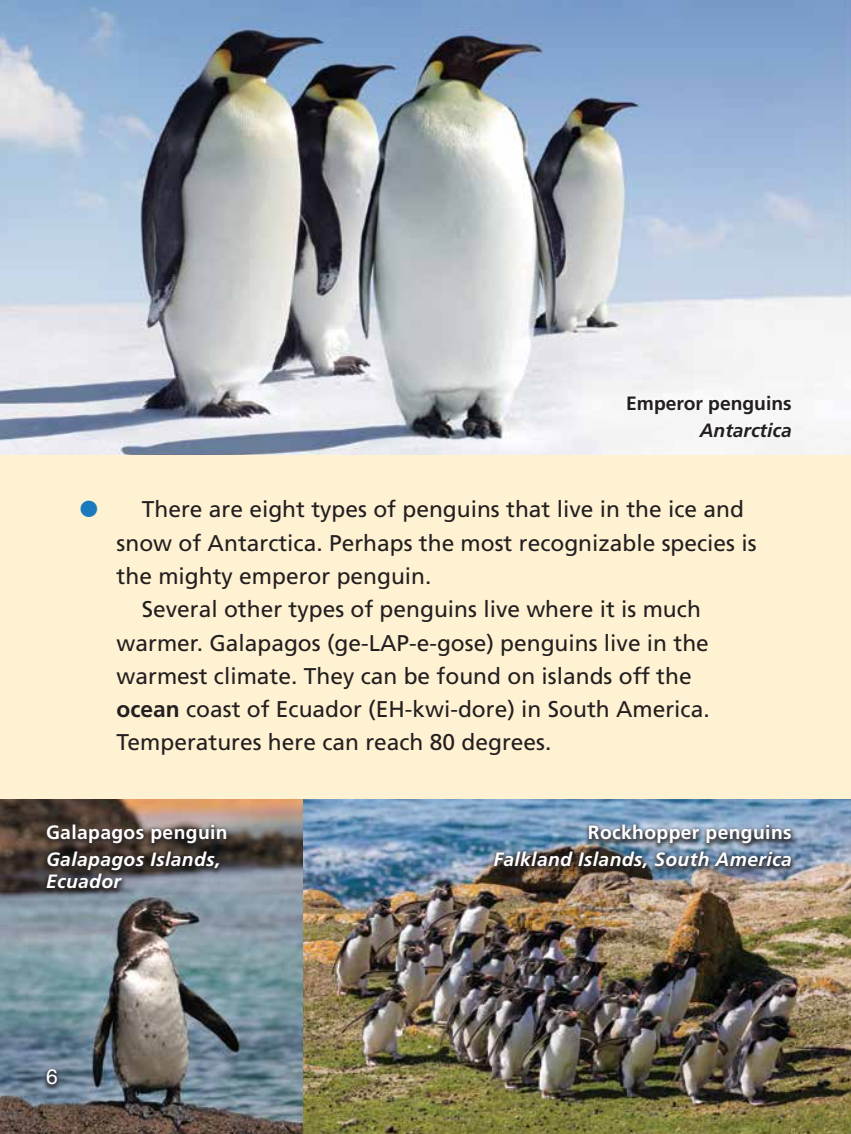
<style>
.page{position:relative;width:851px;height:1134px;background:#fff}
.page>*{position:absolute;margin:0;border:0;box-sizing:border-box;transform-origin:0 0}
.t1{font:22.75px "Frutiger LT Std";color:#231f20}
.t2{font:21px "Helvetica";color:#fff}
.t3{font:italic 700 19.25px/22.2px "Frutiger LT Std";letter-spacing:.02em;color:#fff}
.t4{font:700 19.25px "Frutiger LT Std";letter-spacing:.02em;color:#fff}
.t5{font:700 19.25px "Frutiger LT Std";color:#231f20}
.t6{font:italic 700 19.25px "Frutiger LT Std";color:#231f20}
.s1{font-weight:700}
</style>
<div class="page">
<img style="left:0;top:799px;width:850px;height:335px">
<img style="left:0;top:0;width:850px;height:455px">
<div style="left:0;top:455px;width:850px;height:344px;background:#fff2d3"></div>
<div style="left:623px;top:391px;width:172px;height:50px;background:#f7f7f7"></div>
<div style="left:41px;top:822px;width:190px;height:74px;background:#231f20;opacity:.75"></div>
<div style="left:489px;top:822px;width:307px;height:54px;background:#231f20;opacity:.75"></div>
<div style="left:41px;top:1067px;width:21px;height:24px;background:#231f20;opacity:.75"></div>
<p class="t5" style="left:626px;top:392px;width:167px">Emperor penguins</p>
<p class="t6" style="left:699px;top:419px;width:93px">Antarctica</p>
<p class="t1" style="left:142px;top:496px;width:603px">There are eight types of penguins that live in the ice and</p>
<p class="t1" style="left:117px;top:529px;width:641px">snow of Antarctica. Perhaps the most recognizable species is</p>
<p class="t1" style="left:117px;top:563px;width:316px">the mighty emperor penguin.</p>
<p class="t1" style="left:142px;top:596px;width:560px">Several other types of penguins live where it is much</p>
<p class="t1" style="left:117px;top:629px;width:594px">warmer. Galapagos (ge-LAP-e-gose) penguins live in the</p>
<p class="t1" style="left:117px;top:663px;width:576px">warmest climate. They can be found on islands off the</p>
<p class="t1" style="left:117px;top:696px;width:594px"><span class="s1">ocean</span> coast of Ecuador (EH-kwi-dore) in South America.</p>
<p class="t1" style="left:117px;top:729px;width:436px">Temperatures here can reach 80 degrees.</p>
<p class="t4" style="left:46px;top:821px;width:183px">Galapagos penguin</p>
<p class="t3" style="left:46px;top:848px;width:176px">Galapagos Islands,<br>Ecuador</p>
<p class="t2" style="left:46px;top:1060px;width:13px">6</p>
<p class="t4" style="left:588px;top:821px;width:205px">Rockhopper penguins</p>
<p class="t3" style="left:493px;top:848px;width:300px">Falkland Islands, South America</p>
</div>
